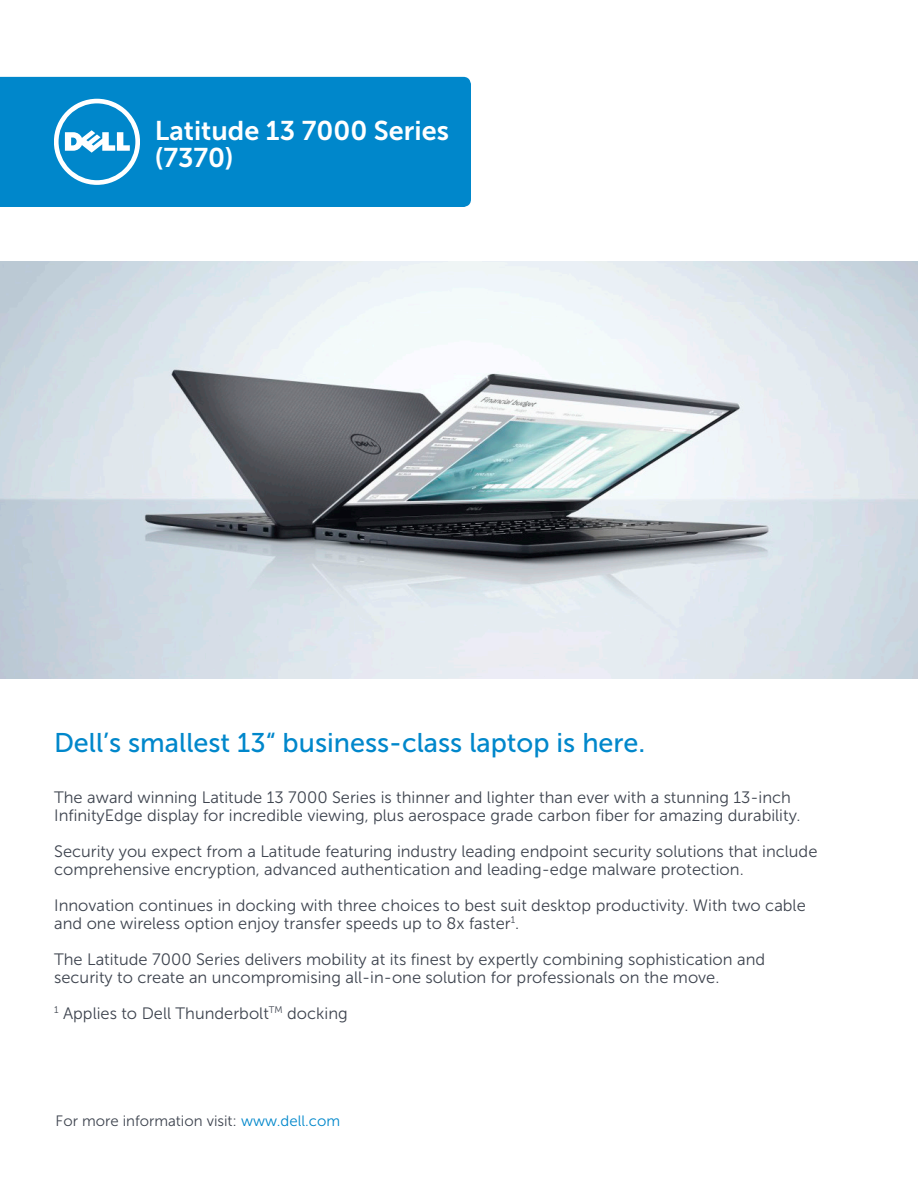
<style>
.page{position:relative;width:918px;height:1188px;background:#fff}
.page>*{position:absolute;margin:0;border:0;box-sizing:border-box;transform-origin:0 0}
.URL{font:27px "Museo Sans For Dell 500";color:#0087cb}
.Product_Tagline{font:27px/27px "Museo Sans For Dell 700";color:#fff}
.URL-2{font:16.5px/18px "Museo Sans For Dell 300";color:#3e444f}
.URL-3{font:15px "Museo Sans For Dell 300";color:#3e444f}
.s1{color:#0087cb}
</style>
<div class="page">
<div style="left:0;top:77px;width:471px;height:130px;background:#0087cb"></div>
<svg style="left:54px;top:99px;width:86px;height:86px"></svg>
<img style="left:0;top:261px;width:918px;height:417px">
<p class="Product_Tagline" style="left:155px;top:117px;width:295px">Latitude 13 7000 Series (7370)</p>
<p class="URL" style="left:54px;top:728px;width:593px">Dell’s smallest 13“ business-class laptop is here.</p>
<p class="URL-2" style="left:54px;top:788px;width:748px">The award winning Latitude 13 7000 Series is thinner and lighter than ever with a stunning 13-inch<br>InfinityEdge display for incredible viewing, plus aerospace grade carbon fiber for amazing durability.</p>
<p class="URL-2" style="left:54px;top:842px;width:765px">Security you expect from a Latitude featuring industry leading endpoint security solutions that include comprehensive encryption, advanced authentication and leading-edge malware protection.</p>
<p class="URL-2" style="left:54px;top:896px;width:753px">Innovation continues in docking with three choices to best suit desktop productivity. With two cable and one wireless option enjoy transfer speeds up to 8x faster<sup>1</sup>.</p>
<p class="URL-2" style="left:54px;top:950px;width:713px">The Latitude 7000 Series delivers mobility at its finest by expertly combining sophistication and security to create an uncompromising all-in-one solution for professionals on the move.</p>
<p class="URL-2" style="left:54px;top:1004px;width:295px"><sup>1</sup> Applies to Dell Thunderbolt<sup>TM</sup> docking</p>
<p class="URL-3" style="left:56px;top:1113px;width:286px">For more information visit: <span class="s1">www.dell.com</span></p>
</div>
